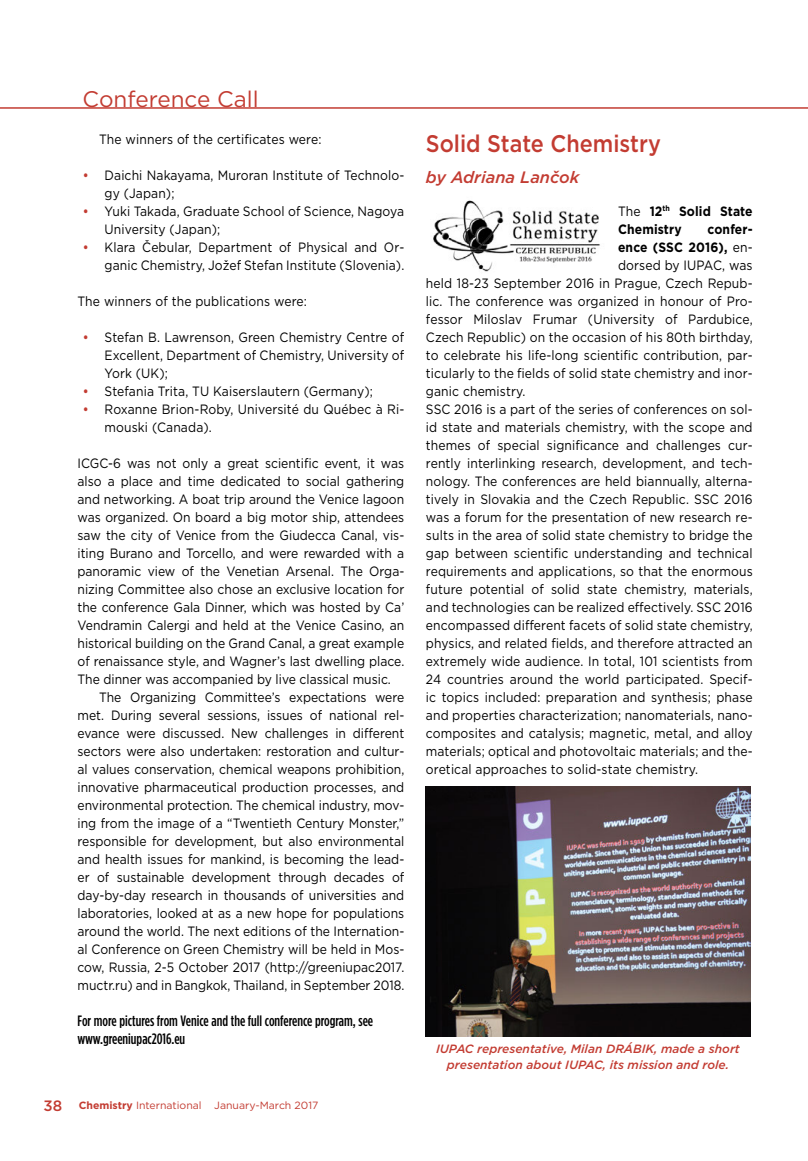
<style>
.page{position:relative;width:808px;height:1161px;background:#fff}
.page>*{position:absolute;margin:0;border:0;box-sizing:border-box;transform-origin:0 0}
.t1{font:500 24px "Gotham";color:#c33c32;scale:.9 1}
.t2{font:22.5px "Gotham";color:#c33c32}
.t3{font:italic 500 16.5px "Gotham";color:#c33c32}
.t4{font:500 15px/18px "Gotham Condensed";color:#000}
.t5{font:13.5px/18px "Gotham";color:#000;scale:.9 1}
.t6{font:700 13.5px/18px "Gotham";letter-spacing:.01em;color:#000;scale:.9 1}
.t7{font:italic 500 12px/16.5px "Gotham";color:#c33c32;text-align:center}
.t8{font:10.5px "Gotham";color:#c33c32}
.s1{font-weight:500;color:#c33c32}
.s2{font-weight:500;font-size:15px}
.s3{font-weight:700}
.s4{font-weight:400}
</style>
<div class="page">
<hr style="left:0;top:107px;width:808px;height:2px;background:#c33c32">
<img style="left:433px;top:200px;width:167px;height:72px">
<img style="left:426px;top:786px;width:324px;height:250px">
<h2 class="t2" style="left:83px;top:85px;width:178px">Conference Call</h2>
<p class="t5" style="left:99px;top:130px;width:248px">The winners of the certificates were:</p>
<p class="t5" style="left:105px;top:166px;width:335px;text-indent:-22px"><span class="s1">•</span> Daichi Nakayama, Muroran Institute of Technolo&shy;gy (Japan);</p>
<p class="t5" style="left:105px;top:202px;width:335px;text-indent:-22px"><span class="s1">•</span> Yuki Takada, Graduate School of Science, Nagoya<br>University (Japan);</p>
<p class="t5" style="left:83px;top:238px;width:359px;text-align:right"><span class="s1">•</span> Klara Čebular, Department of Physical and Or&shy;ganic Chemistry, Jožef Stefan Institute (Slovenia).</p>
<p class="t5" style="left:78px;top:292px;width:256px">The winners of the publications were:</p>
<p class="t5" style="left:105px;top:328px;width:335px;text-align:justify;text-indent:-22px"><span class="s1">•</span> Stefan B. Lawrenson, Green Chemistry Centre of Excellent, Department of Chemistry, University of York (UK);</p>
<p class="t5" style="left:83px;top:382px;width:324px"><span class="s1">•</span> Stefania Trita, TU Kaiserslautern (Germany);</p>
<p class="t5" style="left:105px;top:400px;width:335px;text-indent:-22px"><span class="s1">•</span> Roxanne Brion-Roby, Université du Québec à Ri&shy;mouski (Canada).</p>
<p class="t5" style="left:78px;top:454px;width:365px">ICGC-6 was not only a great scientific event, it was</p>
<p class="t5" style="left:78px;top:472px;width:365px">also a place and time dedicated to social gathering</p>
<p class="t5" style="left:78px;top:490px;width:365px">and networking. A boat trip around the Venice lagoon</p>
<p class="t5" style="left:78px;top:508px;width:365px">was organized. On board a big motor ship, attendees</p>
<p class="t5" style="left:78px;top:526px;width:365px">saw the city of Venice from the Giudecca Canal, vis-</p>
<p class="t5" style="left:78px;top:544px;width:365px">iting Burano and Torcello, and were rewarded with a</p>
<p class="t5" style="left:78px;top:562px;width:365px">panoramic view of the Venetian Arsenal. The Orga-</p>
<p class="t5" style="left:78px;top:580px;width:365px">nizing Committee also chose an exclusive location for</p>
<p class="t5" style="left:78px;top:598px;width:365px">the conference Gala Dinner, which was hosted by Ca’</p>
<p class="t5" style="left:78px;top:616px;width:365px">Vendramin Calergi and held at the Venice Casino, an</p>
<p class="t5" style="left:78px;top:634px;width:365px">historical building on the Grand Canal, a great example</p>
<p class="t5" style="left:78px;top:652px;width:365px">of renaissance style, and Wagner’s last dwelling place.</p>
<p class="t5" style="left:78px;top:670px;width:350px">The dinner was accompanied by live classical music.</p>
<p class="t5" style="left:99px;top:688px;width:341px">The Organizing Committee’s expectations were</p>
<p class="t5" style="left:78px;top:706px;width:365px">met. During several sessions, issues of national rel-</p>
<p class="t5" style="left:78px;top:724px;width:365px">evance were discussed. New challenges in different</p>
<p class="t5" style="left:78px;top:742px;width:365px">sectors were also undertaken: restoration and cultur-</p>
<p class="t5" style="left:78px;top:760px;width:365px">al values conservation, chemical weapons prohibition,</p>
<p class="t5" style="left:78px;top:778px;width:365px">innovative pharmaceutical production processes, and</p>
<p class="t5" style="left:78px;top:796px;width:365px">environmental protection. The chemical industry, mov-</p>
<p class="t5" style="left:78px;top:814px;width:365px">ing from the image of a “Twentieth Century Monster,”</p>
<p class="t5" style="left:78px;top:832px;width:365px">responsible for development, but also environmental</p>
<p class="t5" style="left:78px;top:850px;width:365px">and health issues for mankind, is becoming the lead-</p>
<p class="t5" style="left:78px;top:868px;width:365px">er of sustainable development through decades of</p>
<p class="t5" style="left:78px;top:886px;width:365px">day-by-day research in thousands of universities and</p>
<p class="t5" style="left:78px;top:904px;width:365px">laboratories, looked at as a new hope for populations</p>
<p class="t5" style="left:78px;top:922px;width:365px">around the world. The next editions of the Internation-</p>
<p class="t5" style="left:78px;top:940px;width:365px">al Conference on Green Chemistry will be held in Mos-</p>
<p class="t5" style="left:78px;top:958px;width:365px">cow, Russia, 2-5 October 2017 (http://greeniupac2017.</p>
<p class="t5" style="left:78px;top:976px;width:365px">muctr.ru) and in Bangkok, Thailand, in September 2018.</p>
<p class="t4" style="left:78px;top:1012px;width:297px">For more pictures from Venice and the full conference program, see www.greeniupac2016.eu</p>
<p class="t8" style="left:44px;top:1099px;width:276px"><span class="s2">38</span> <span class="s3">Chemistry</span> International January-March 2017</p>
<h1 class="t1" style="left:426px;top:128px;width:263px">Solid State Chemistry</h1>
<p class="t3" style="left:426px;top:166px;width:155px">by Adriana Lančok</p>
<p class="t6" style="left:618px;top:202px;width:151px"><span class="s4">The</span> 12<sup>th</sup> Solid State<br>Chemistry</p>
<p class="t6" style="left:708px;top:220px;width:52px">confer-</p>
<p class="t6" style="left:618px;top:238px;width:151px">ence (SSC 2016), <span class="s4">en-</span></p>
<p class="t5" style="left:618px;top:256px;width:151px">dorsed by IUPAC, was</p>
<p class="t5" style="left:426px;top:274px;width:365px">held 18-23 September 2016 in Prague, Czech Repub-</p>
<p class="t5" style="left:426px;top:292px;width:365px">lic. The conference was organized in honour of Pro-</p>
<p class="t5" style="left:426px;top:310px;width:365px">fessor Miloslav Frumar (University of Pardubice,</p>
<p class="t5" style="left:426px;top:328px;width:365px">Czech Republic) on the occasion of his 80th birthday,</p>
<p class="t5" style="left:426px;top:346px;width:365px">to celebrate his life-long scientific contribution, par-</p>
<p class="t5" style="left:426px;top:364px;width:365px">ticularly to the fields of solid state chemistry and inor-</p>
<p class="t5" style="left:426px;top:382px;width:112px">ganic chemistry.</p>
<p class="t5" style="left:426px;top:400px;width:365px">SSC 2016 is a part of the series of conferences on sol-</p>
<p class="t5" style="left:426px;top:418px;width:365px">id state and materials chemistry, with the scope and</p>
<p class="t5" style="left:426px;top:436px;width:365px">themes of special significance and challenges cur-</p>
<p class="t5" style="left:426px;top:454px;width:365px">rently interlinking research, development, and tech-</p>
<p class="t5" style="left:426px;top:472px;width:365px">nology. The conferences are held biannually, alterna-</p>
<p class="t5" style="left:426px;top:490px;width:365px">tively in Slovakia and the Czech Republic. SSC 2016</p>
<p class="t5" style="left:426px;top:508px;width:365px">was a forum for the presentation of new research re-</p>
<p class="t5" style="left:426px;top:526px;width:365px">sults in the area of solid state chemistry to bridge the</p>
<p class="t5" style="left:426px;top:544px;width:365px">gap between scientific understanding and technical</p>
<p class="t5" style="left:426px;top:562px;width:365px">requirements and applications, so that the enormous</p>
<p class="t5" style="left:426px;top:580px;width:365px">future potential of solid state chemistry, materials,</p>
<p class="t5" style="left:426px;top:598px;width:365px">and technologies can be realized effectively. SSC 2016</p>
<p class="t5" style="left:426px;top:616px;width:365px">encompassed different facets of solid state chemistry,</p>
<p class="t5" style="left:426px;top:634px;width:365px">physics, and related fields, and therefore attracted an</p>
<p class="t5" style="left:426px;top:652px;width:365px">extremely wide audience. In total, 101 scientists from</p>
<p class="t5" style="left:426px;top:670px;width:365px">24 countries around the world participated. Specif-</p>
<p class="t5" style="left:426px;top:688px;width:365px">ic topics included: preparation and synthesis; phase</p>
<p class="t5" style="left:426px;top:706px;width:365px">and properties characterization; nanomaterials, nano-</p>
<p class="t5" style="left:426px;top:724px;width:365px">composites and catalysis; magnetic, metal, and alloy</p>
<p class="t5" style="left:426px;top:742px;width:365px">materials; optical and photovoltaic materials; and the-</p>
<p class="t5" style="left:426px;top:760px;width:304px">oretical approaches to solid-state chemistry.</p>
<p class="t7" style="left:436px;top:1040px;width:305px">IUPAC representative, Milan DRÁBIK, made a short presentation about IUPAC, its mission and role.</p>
</div>
